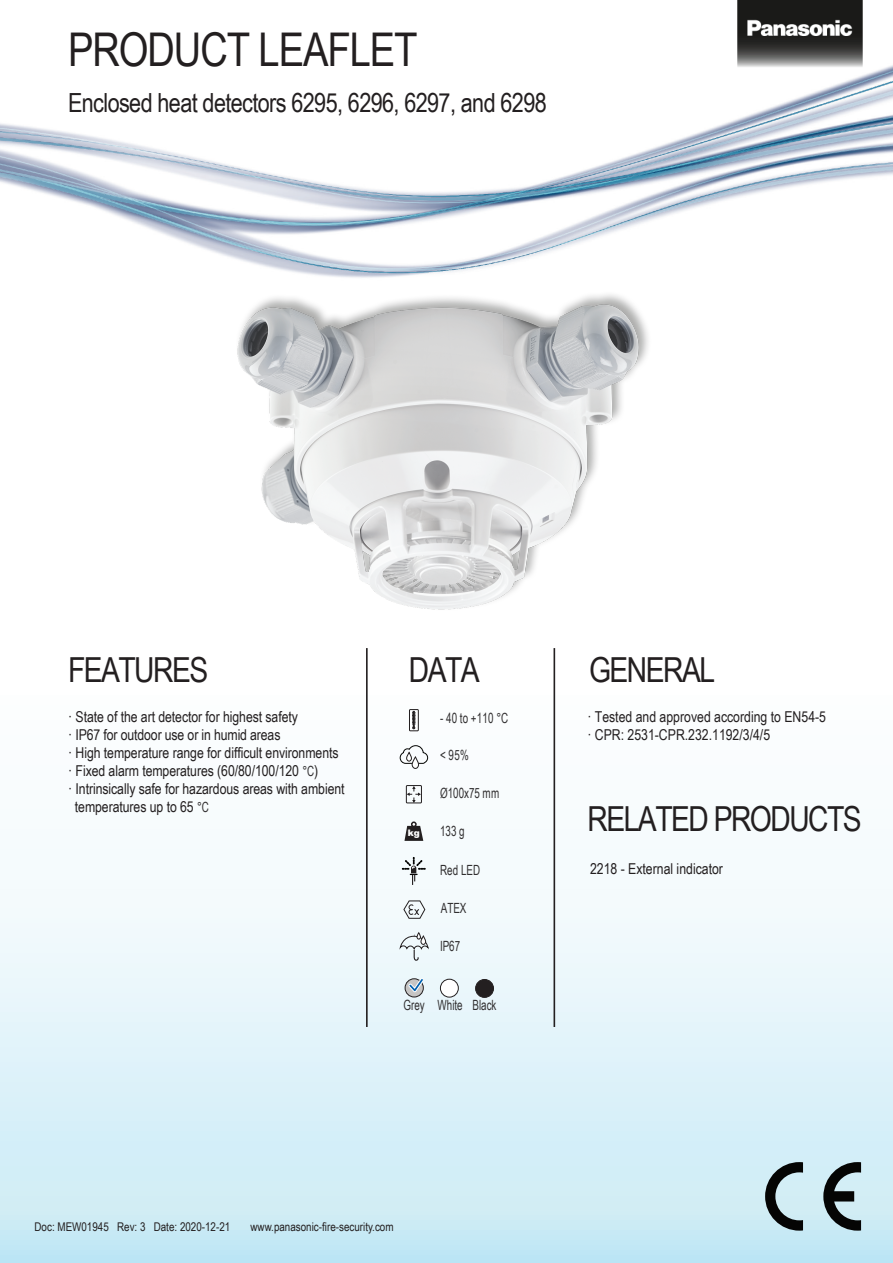
<style>
.page{position:relative;width:893px;height:1263px;background:#fff}
.page>*{position:absolute;margin:0;border:0;box-sizing:border-box;transform-origin:0 0}
.t1{font:46.5px "Arial Narrow";letter-spacing:-.025em;color:#231f20}
.t2{font:34.5px "Arial Narrow";letter-spacing:-.045em;color:#231f20}
.t3{font:26.4px "Arial Narrow";letter-spacing:-.025em;color:#231f20}
.t4{font:15px/18px "Arial Narrow";letter-spacing:-.005em;color:#231f20}
.t5{font:14.1px "Arial Narrow";color:#312f30;scale:.85 1}
.t6{font:12px "Arial Narrow";color:#231f20}
.t7{font:900 9px "Arial";color:#fff}
.s1{font-size:14.1px;color:#312f30}
</style>
<div class="page">
<svg style="left:0;top:648px;width:893px;height:615px"></svg>
<img style="left:0;top:65px;width:893px;height:199px">
<svg style="left:409px;top:709px;width:9px;height:22px"></svg>
<div style="left:409px;top:709px;width:10px;height:22px;border:1px solid #231f20"></div>
<svg style="left:412px;top:711px;width:3px;height:18px"></svg>
<div style="left:406px;top:785px;width:16px;height:18px;border:1px solid #231f20"></div>
<svg style="left:407px;top:786px;width:14px;height:17px"></svg>
<svg style="left:404px;top:821px;width:19px;height:20px"></svg>
<svg style="left:399px;top:745px;width:29px;height:24px"></svg>
<svg style="left:403px;top:900px;width:23px;height:19px"></svg>
<svg style="left:402px;top:857px;width:23px;height:28px"></svg>
<svg style="left:400px;top:932px;width:29px;height:29px"></svg>
<hr style="left:366px;top:648px;width:2px;height:379px;background:#231f20">
<hr style="left:553px;top:648px;width:2px;height:379px;background:#231f20">
<img style="left:735px;top:0;width:130px;height:72px">
<svg style="left:823px;top:1162px;width:38px;height:68px"></svg>
<svg style="left:765px;top:1162px;width:38px;height:68px"></svg>
<img style="left:237px;top:264px;width:411px;height:346px">
<div style="left:440px;top:979px;width:18px;height:18px;background:#fff;border-radius:50%"></div>
<div style="left:440px;top:979px;width:18px;height:18px;border:1px solid #231f20;border-radius:50%"></div>
<div style="left:476px;top:979px;width:17px;height:18px;background:#231f20;border-radius:50%"></div>
<div style="left:475px;top:979px;width:19px;height:18px;border:1px solid #231f20;border-radius:50%"></div>
<div style="left:405px;top:979px;width:18px;height:18px;background:#c6c5c4;border-radius:50%"></div>
<div style="left:405px;top:978px;width:18px;height:19px;border:1px solid #231f20;border-radius:50%"></div>
<svg style="left:408px;top:978px;width:16px;height:14px"></svg>
<h1 class="t1" style="left:68px;top:15px;width:351px">PRODUCT LEAFLET</h1>
<h3 class="t3" style="left:68px;top:83px;width:480px">Enclosed heat detectors 6295, 6296, 6297, and 6298</h3>
<h2 class="t2" style="left:68px;top:644px;width:142px">FEATURES</h2>
<h2 class="t2" style="left:409px;top:644px;width:72px">DATA</h2>
<h2 class="t2" style="left:589px;top:644px;width:128px">GENERAL</h2>
<p class="t4" style="left:68px;top:707px;width:231px">· State of the art detector for highest safety</p>
<p class="t4" style="left:68px;top:725px;width:214px">· IP67 for outdoor use or in humid areas</p>
<p class="t4" style="left:68px;top:743px;width:272px">· High temperature range for difficult environments</p>
<p class="t4" style="left:68px;top:761px;width:252px">· Fixed alarm temperatures (60/80/100/120 <span class="s1">°C</span>)</p>
<p class="t4" style="left:68px;top:779px;width:278px">· Intrinsically safe for hazardous areas with ambient</p>
<p class="t4" style="left:75px;top:797px;width:136px">temperatures up to 65 <span class="s1">°C</span></p>
<h2 class="t2" style="left:587px;top:793px;width:276px">RELATED PRODUCTS</h2>
<p class="t4" style="left:587px;top:707px;width:240px">· Tested and approved according to EN54-5 · CPR: 2531-CPR.232.1192/3/4/5</p>
<p class="t5" style="left:440px;top:707px;width:82px">- 40 to +110 °C</p>
<p class="t5" style="left:440px;top:745px;width:36px">&lt; 95%</p>
<p class="t5" style="left:440px;top:783px;width:71px">Ø100x75 mm</p>
<p class="t5" style="left:440px;top:821px;width:30px">133 g</p>
<p class="t5" style="left:440px;top:860px;width:48px">Red LED</p>
<p class="t5" style="left:441px;top:898px;width:32px">ATEX</p>
<p class="t5" style="left:440px;top:936px;width:25px">IP67</p>
<p class="t7" style="left:408px;top:826px;width:14px">kg</p>
<p class="t4" style="left:590px;top:859px;width:134px">2218 - External indicator</p>
<p class="t5" style="left:404px;top:995px;width:111px">Grey White Black</p>
<p class="t6" style="left:34px;top:1217px;width:197px">Doc: MEW01945 Rev: 3 Date: 2020-12-21</p>
<p class="t6" style="left:251px;top:1217px;width:145px">www.panasonic-fire-security.com</p>
</div>
